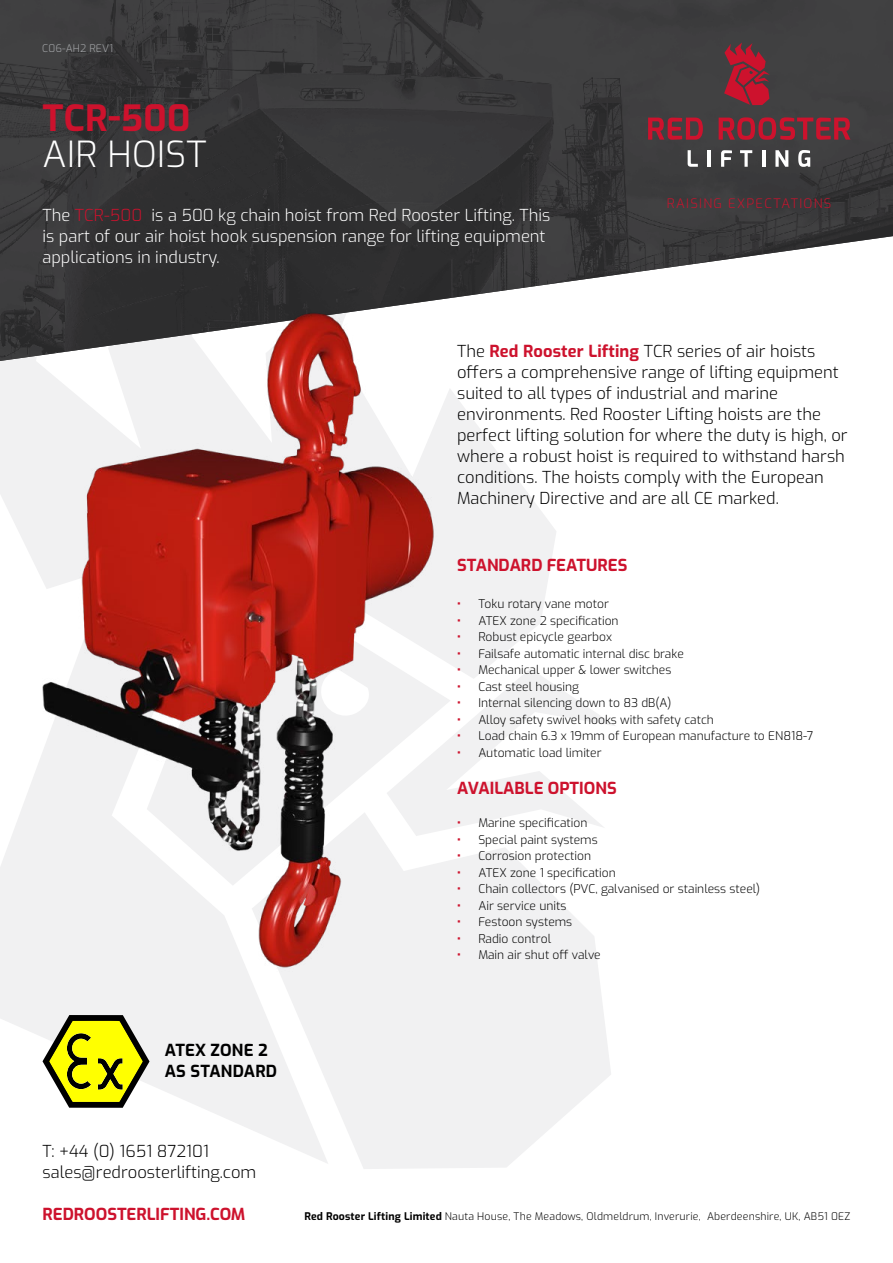
<style>
.page{position:relative;width:893px;height:1263px;background:#fff}
.page>*{position:absolute;margin:0;border:0;box-sizing:border-box;transform-origin:0 0}
.t1{font:300 36px "Exo";letter-spacing:.01em;color:#fff}
.t2{font:700 36px "Exo";letter-spacing:.01em;color:#cd122d}
.t3{font:300 16.5px/21px "Exo";color:#000}
.t4{font:300 16.5px/21px "Exo";color:#fff}
.t5{font:700 16.5px "Exo";color:#cd122d}
.t6{font:700 16.5px/21px "Exo";letter-spacing:.01em;color:#000}
.t7{font:300 13.05px "Exo";letter-spacing:.1em;color:#cd122d}
.t8{font:300 12px "Exo";color:#000}
.t9{font:300 10.5px "Exo";letter-spacing:.015em;color:#000}
.t10{font:300 10.5px "Exo";letter-spacing:.01em;color:#a7a9ac}
.s1{color:#cd122d}
.s2{font-weight:700;color:#cd122d}
.s3{font-weight:700}
</style>
<div class="page">
<svg style="left:541px;top:679px;width:74px;height:133px"></svg>
<svg style="left:328px;top:812px;width:283px;height:357px;fill:#f1f1f2"></svg>
<svg style="left:0;top:362px;width:556px;height:317px"></svg>
<svg style="left:0;top:563px;width:328px;height:600px;fill:#f1f1f2"></svg>
<img style="left:0;top:0;width:893px;height:362px">
<img style="left:14px;top:270px;width:527px;height:716px">
<svg style="left:39px;top:1012px;width:114px;height:101px"></svg>
<svg style="left:648px;top:118px;width:55px;height:22px"></svg>
<svg style="left:719px;top:117px;width:131px;height:23px;background:#832a37"></svg>
<svg style="left:688px;top:150px;width:10px;height:17px"></svg>
<hr style="left:708px;top:150px;width:3px;height:17px;background:#fff">
<svg style="left:721px;top:150px;width:11px;height:17px"></svg>
<svg style="left:740px;top:150px;width:12px;height:17px"></svg>
<hr style="left:762px;top:150px;width:3px;height:17px;background:#fff">
<svg style="left:775px;top:150px;width:13px;height:17px"></svg>
<svg style="left:798px;top:150px;width:12px;height:17px"></svg>
<svg style="left:724px;top:43px;width:46px;height:62px;background:#912535"></svg>
<p class="t10" style="left:42px;top:41px;width:73px">C06-AH2 REV1</p>
<h1 class="t2" style="left:43px;top:91px;width:149px">TCR-500</h1>
<h1 class="t1" style="left:43px;top:127px;width:166px">AIR HOIST</h1>
<h2 class="t4" style="left:43px;top:203px;width:509px">The <span class="s1">TCR-500</span> is a 500 kg chain hoist from Red Rooster Lifting. This is part of our air hoist hook suspension range for lifting equipment applications in industry.</h2>
<p class="t7" style="left:667px;top:194px;width:166px">RAISING EXPECTATIONS</p>
<p class="t3" style="left:457px;top:339px;width:392px">The <span class="s2">Red Rooster Lifting</span> TCR series of air hoists offers a comprehensive range of lifting equipment suited to all types of industrial and marine environments. Red Rooster Lifting hoists are the perfect lifting solution for where the duty is high, or where a robust hoist is required to withstand harsh conditions. The hoists comply with the European Machinery Directive and are all CE marked.</p>
<h2 class="t5" style="left:457px;top:552px;width:172px">STANDARD FEATURES</h2>
<p class="t8" style="left:457px;top:595px;width:153px"><span class="s2">•</span> Toku rotary vane motor</p>
<p class="t8" style="left:457px;top:612px;width:163px"><span class="s2">•</span> ATEX zone 2 specification</p>
<p class="t8" style="left:457px;top:628px;width:156px"><span class="s2">•</span> Robust epicycle gearbox</p>
<p class="t8" style="left:457px;top:645px;width:228px"><span class="s2">•</span> Failsafe automatic internal disc brake</p>
<p class="t8" style="left:457px;top:661px;width:216px"><span class="s2">•</span> Mechanical upper &amp; lower switches</p>
<p class="t8" style="left:457px;top:678px;width:123px"><span class="s2">•</span> Cast steel housing</p>
<p class="t8" style="left:457px;top:694px;width:216px"><span class="s2">•</span> Internal silencing down to 83 dB(A)</p>
<p class="t8" style="left:457px;top:711px;width:258px"><span class="s2">•</span> Alloy safety swivel hooks with safety catch</p>
<p class="t8" style="left:457px;top:727px;width:358px"><span class="s2">•</span> Load chain 6.3 x 19mm of European manufacture to EN818-7</p>
<p class="t8" style="left:457px;top:744px;width:146px"><span class="s2">•</span> Automatic load limiter</p>
<h2 class="t5" style="left:457px;top:776px;width:161px">AVAILABLE OPTIONS</h2>
<p class="t8" style="left:457px;top:814px;width:132px"><span class="s2">•</span> Marine specification</p>
<p class="t8" style="left:457px;top:831px;width:142px"><span class="s2">•</span> Special paint systems</p>
<p class="t8" style="left:457px;top:847px;width:136px"><span class="s2">•</span> Corrosion protection</p>
<p class="t8" style="left:457px;top:864px;width:160px"><span class="s2">•</span> ATEX zone 1 specification</p>
<p class="t8" style="left:457px;top:880px;width:305px"><span class="s2">•</span> Chain collectors (PVC, galvanised or stainless steel)</p>
<p class="t8" style="left:457px;top:897px;width:111px"><span class="s2">•</span> Air service units</p>
<p class="t8" style="left:457px;top:913px;width:117px"><span class="s2">•</span> Festoon systems</p>
<p class="t8" style="left:457px;top:930px;width:96px"><span class="s2">•</span> Radio control</p>
<p class="t8" style="left:457px;top:946px;width:145px"><span class="s2">•</span> Main air shut off valve</p>
<h2 class="t6" style="left:165px;top:1038px;width:114px">ATEX ZONE 2<br>AS STANDARD</h2>
<h2 class="t3" style="left:43px;top:1139px;width:215px">T: +44 (0) 1651 872101 sales@redroosterlifting.com</h2>
<h2 class="t5" style="left:43px;top:1201px;width:204px">REDROOSTERLIFTING.COM</h2>
<p class="t9" style="left:304px;top:1209px;width:548px"><span class="s3">Red Rooster Lifting Limited</span> Nauta House, The Meadows, Oldmeldrum, Inverurie, Aberdeenshire, UK, AB51 0EZ</p>
</div>
